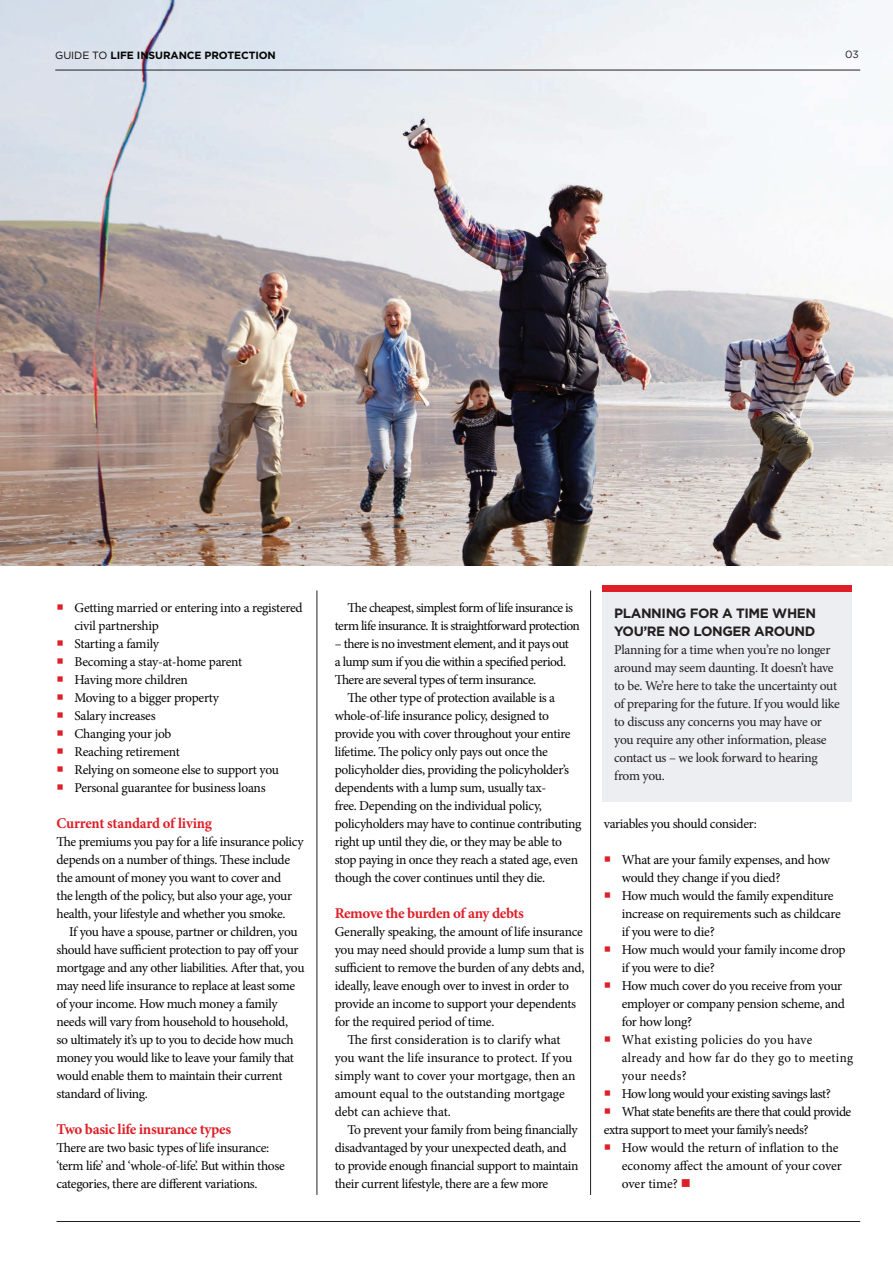
<style>
.page{position:relative;width:893px;height:1263px;background:#fff}
.page>*{position:absolute;margin:0;border:0;box-sizing:border-box;transform-origin:0 0}
.t1{font:700 15px "Minion Pro";letter-spacing:-.025em;color:#de1f27}
.t2{font:13.5px/18px "Minion Pro";letter-spacing:-.025em;color:#040503}
.t3{font:13.5px/18px "Minion Pro";letter-spacing:-.025em;color:#231f20}
.t4{font:13.5px "Minion Pro";letter-spacing:-.005em;color:#040503}
.t5{font:13.5px/18px "Minion Pro";letter-spacing:-.045em;color:#040503;text-align:center}
.t6{font:13.5px "Minion Pro";color:#040503}
.t7{font:700 13.5px/18px "Gotham HTF";letter-spacing:-.03em;color:#231f20}
.t8{font:13.5px "Minion Pro";letter-spacing:.025em;color:#040503;scale:.95 1}
.t9{font:13.5px "Minion Pro";letter-spacing:.03em;color:#040503;scale:.95 1}
.t10{font:700 10.5px "Gotham HTF";letter-spacing:-.01em;color:#040503}
.t11{font:10.5px "Gotham HTF";color:#231f20}
.s1{font-weight:400}
.s2{color:#de1f27}
</style>
<div class="page">
<img style="left:0;top:0;width:893px;height:566px">
<hr style="left:55px;top:70px;width:805px;height:1px;background:#231f20">
<hr style="left:317px;top:590px;width:1px;height:605px;background:#231f20">
<hr style="left:590px;top:590px;width:1px;height:605px;background:#231f20">
<div style="left:603px;top:592px;width:249px;height:210px;background:#edeef1"></div>
<div style="left:603px;top:585px;width:249px;height:7px;background:#de1f27"></div>
<hr style="left:57px;top:1221px;width:803px;height:1px;background:#231f20">
<p class="t10" style="left:55px;top:49px;width:222px"><span class="s1">GUIDE TO</span> LIFE INSURANCE PROTECTION</p>
<p class="t11" style="left:845px;top:49px;width:15px">03</p>
<p class="t2" style="left:75px;top:599px;width:230px">Getting married or entering into a registered civil partnership<br>Starting a family<br>Becoming a stay-at-home parent<br>Having more children<br>Moving to a bigger property<br>Salary increases<br>Changing your job<br>Reaching retirement<br>Relying on someone else to support you<br>Personal guarantee for business loans</p>
<p class="t1" style="left:57px;top:813px;width:157px">Current standard of living</p>
<p class="t2" style="left:57px;top:833px;width:249px">The premiums you pay for a life insurance policy depends on a number of things. These include the amount of money you want to cover and<br>the length of the policy, but also your age, your health, your lifestyle and whether you smoke.</p>
<p class="t2" style="left:57px;top:923px;width:250px;text-indent:13px">If you have a spouse, partner or children, you should have sufficient protection to pay off your mortgage and any other liabilities. After that, you may need life insurance to replace at least some of your income. How much money a family needs will vary from household to household,<br>so ultimately it’s up to you to decide how much money you would like to leave your family that would enable them to maintain their current standard of living.</p>
<p class="t1" style="left:57px;top:1119px;width:176px">Two basic life insurance types</p>
<p class="t2" style="left:57px;top:1139px;width:230px">There are two basic types of life insurance: ‘term life’ and ‘whole-of-life’. But within those categories, there are different variations.</p>
<p class="t5" style="left:335px;top:599px;width:247px">The cheapest, simplest form of life insurance is term life insurance. It is straightforward protection</p>
<p class="t2" style="left:335px;top:635px;width:236px">– there is no investment element, and it pays out a lump sum if you die within a specified period.<br>There are several types of term insurance.</p>
<p class="t2" style="left:335px;top:689px;width:248px;text-indent:13px">The other type of protection available is a whole-of-life insurance policy, designed to provide you with cover throughout your entire lifetime. The policy only pays out once the policyholder dies, providing the policyholder’s dependents with a lump sum, usually tax-<br>free. Depending on the individual policy, policyholders may have to continue contributing right up until they die, or they may be able to stop paying in once they reach a stated age, even though the cover continues until they die.</p>
<p class="t1" style="left:335px;top:903px;width:191px">Remove the burden of any debts</p>
<p class="t2" style="left:335px;top:923px;width:250px">Generally speaking, the amount of life insurance</p>
<p class="t2" style="left:335px;top:941px;width:251px">you may need should provide a lump sum that is</p>
<p class="t2" style="left:335px;top:959px;width:251px">sufficient to remove the burden of any debts and,</p>
<p class="t2" style="left:335px;top:977px;width:236px">ideally, leave enough over to invest in order to</p>
<p class="t2" style="left:335px;top:995px;width:243px">provide an income to support your dependents</p>
<p class="t2" style="left:335px;top:1013px;width:161px">for the required period of time.</p>
<p class="t6" style="left:347px;top:1031px;width:215px">The first consideration is to clarify what</p>
<p class="t4" style="left:335px;top:1049px;width:239px">you want the life insurance to protect. If you</p>
<p class="t4" style="left:335px;top:1067px;width:242px">simply want to cover your mortgage, then an</p>
<p class="t4" style="left:335px;top:1085px;width:232px">amount equal to the outstanding mortgage</p>
<p class="t6" style="left:335px;top:1103px;width:118px">debt can achieve that.</p>
<p class="t2" style="left:347px;top:1121px;width:232px">To prevent your family from being financially</p>
<p class="t2" style="left:335px;top:1139px;width:233px">disadvantaged by your unexpected death, and</p>
<p class="t2" style="left:335px;top:1157px;width:245px">to provide enough financial support to maintain</p>
<p class="t2" style="left:335px;top:1175px;width:215px">their current lifestyle, there are a few more</p>
<p class="t7" style="left:614px;top:604px;width:203px">PLANNING FOR A TIME WHEN<br>YOU’RE NO LONGER AROUND</p>
<p class="t3" style="left:614px;top:641px;width:227px">Planning for a time when you’re no longer around may seem daunting. It doesn’t have to be. We’re here to take the uncertainty out of preparing for the future. If you would like to discuss any concerns you may have or you require any other information, please contact us – we look forward to hearing from you.</p>
<p class="t2" style="left:604px;top:815px;width:155px">variables you should consider:</p>
<p class="t2" style="left:622px;top:851px;width:210px">What are your family expenses, and how</p>
<p class="t2" style="left:622px;top:869px;width:160px">would they change if you died?</p>
<p class="t2" style="left:622px;top:887px;width:213px">How much would the family expenditure</p>
<p class="t2" style="left:622px;top:905px;width:220px">increase on requirements such as childcare</p>
<p class="t2" style="left:622px;top:923px;width:94px">if you were to die?</p>
<p class="t2" style="left:622px;top:941px;width:225px">How much would your family income drop</p>
<p class="t2" style="left:622px;top:959px;width:94px">if you were to die?</p>
<p class="t2" style="left:622px;top:977px;width:222px">How much cover do you receive from your</p>
<p class="t2" style="left:622px;top:995px;width:225px">employer or company pension scheme, and</p>
<p class="t2" style="left:622px;top:1013px;width:72px">for how long?</p>
<p class="t8" style="left:622px;top:1031px;width:202px">What existing policies do you have</p>
<p class="t9" style="left:622px;top:1049px;width:245px">already and how far do they go to meeting</p>
<p class="t8" style="left:622px;top:1067px;width:70px">your needs?</p>
<p class="t5" style="left:622px;top:1085px;width:211px">How long would your existing savings last?</p>
<p class="t5" style="left:622px;top:1103px;width:231px">What state benefits are there that could provide</p>
<p class="t2" style="left:604px;top:1121px;width:206px">extra support to meet your family’s needs?</p>
<p class="t4" style="left:622px;top:1139px;width:218px">How would the return of inflation to the</p>
<p class="t4" style="left:622px;top:1157px;width:222px">economy affect the amount of your cover</p>
<p class="t6" style="left:622px;top:1175px;width:71px">over time? <span class="s2">■</span></p>
</div>
